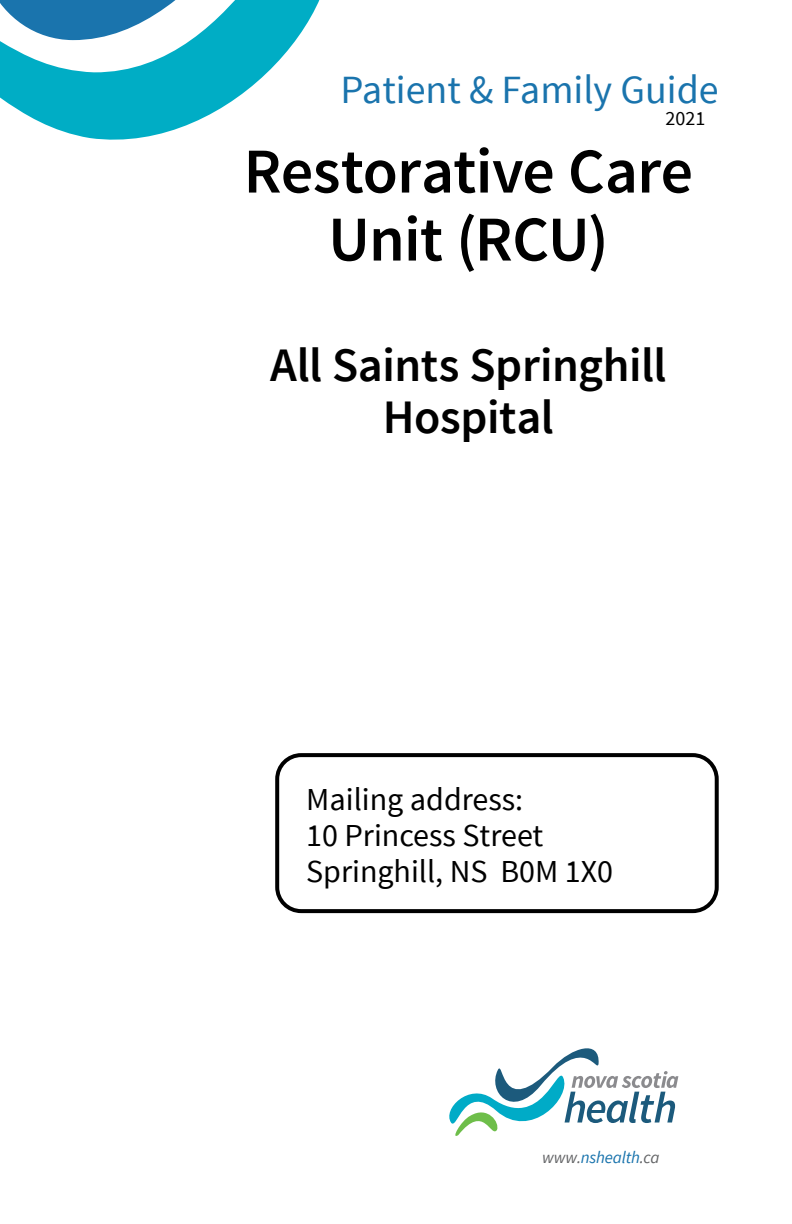
<style>
.page{position:relative;width:792px;height:1224px;background:#fff}
.page>*{position:absolute;margin:0;border:0;box-sizing:border-box;transform-origin:0 0}
.Pamphlet_Title{font:600 64px/68px "Source Sans Pro";letter-spacing:-.01em;color:#000;text-align:center}
.Headings_-_centred{font:600 48px/52px "Source Sans Pro";letter-spacing:-.01em;color:#000;text-align:center}
.t1{font:40px "Source Sans Pro";color:#1a74ad}
.body_text{font:32px "Source Sans Pro";color:#000}
.page{font:20px "Source Sans Pro";color:#000}
.t2{font:italic 17px "Source Sans Pro";letter-spacing:-.01em;color:#1a74ad}
.s1{color:#636466}
</style>
<div class="page">
<div style="left:275px;top:753px;width:444px;height:160px;border:4px solid #000;border-radius:24px"></div>
<svg style="left:0;top:0;width:320px;height:140px"></svg>
<svg style="left:449px;top:1048px;width:229px;height:88px"></svg>
<p class="t1" style="left:341px;top:64px;width:380px">Patient &amp; Family Guide</p>
<p class="page" style="left:666px;top:106px;width:41px">2021</p>
<p class="Pamphlet_Title" style="left:244px;top:139px;width:451px">Restorative Care<br>Unit (RCU)</p>
<p class="Headings_-_centred" style="left:270px;top:340px;width:398px">All Saints Springhill<br>Hospital</p>
<p class="body_text" style="left:306px;top:780px;width:218px">Mailing address:</p>
<p class="body_text" style="left:306px;top:816px;width:239px">10 Princess Street</p>
<p class="body_text" style="left:306px;top:852px;width:308px">Springhill, NS B0M 1X0</p>
<p class="t2" style="left:542px;top:1146px;width:119px"><span class="s1">www.</span>nshealth<span class="s1">.ca</span></p>
</div>
